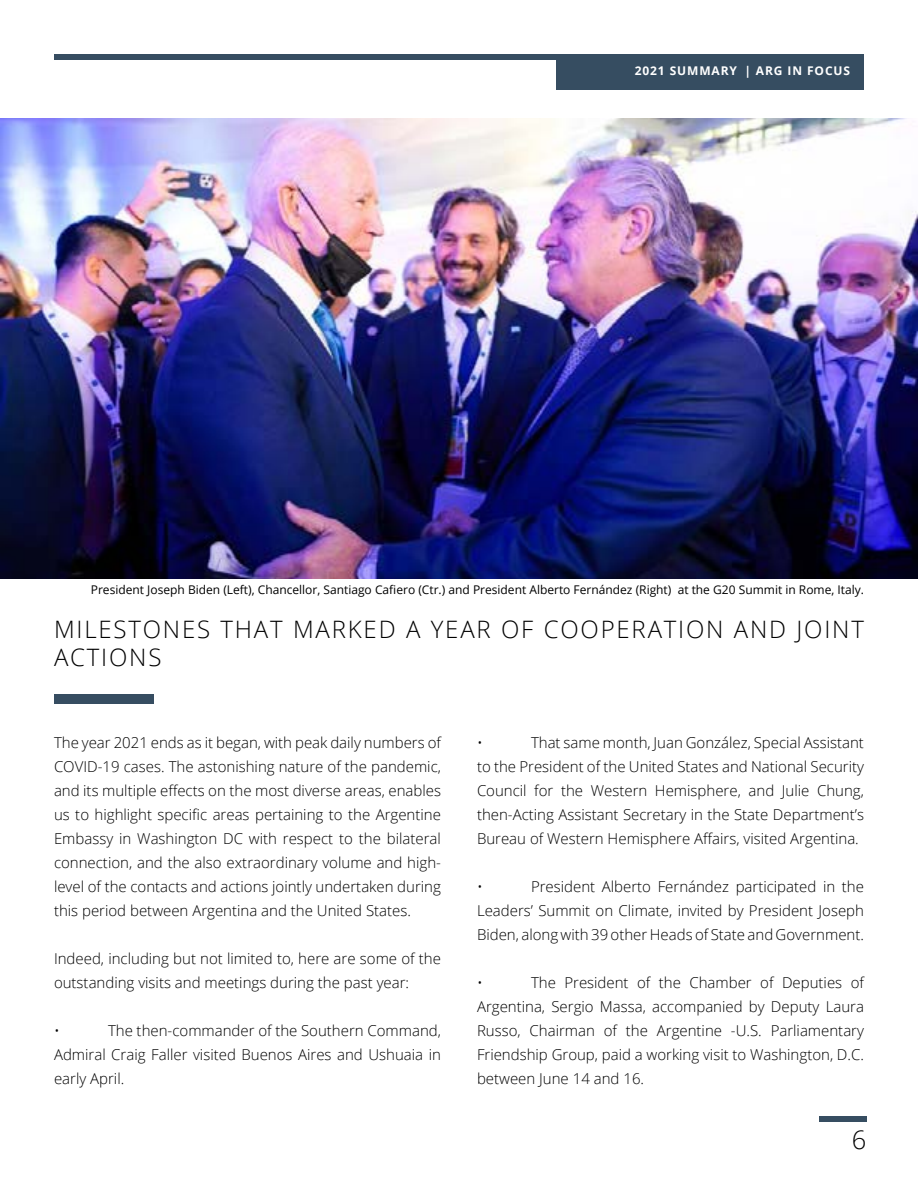
<style>
.page{position:relative;width:918px;height:1188px;background:#fff}
.page>*{position:absolute;margin:0;border:0;box-sizing:border-box;transform-origin:0 0}
.t1{font:300 25.5px "Open Sans";color:#000}
.t2{font:300 24px/28.8px "Open Sans";letter-spacing:.075em;color:#000}
.t3{font:300 15px/24px "Open Sans";color:#000;text-align:justify}
.t4{font:12px "Open Sans";color:#000}
.t5{font:700 12px "Open Sans";letter-spacing:.075em;color:#fff}
</style>
<div class="page">
<div style="left:54px;top:54px;width:810px;height:5px;background:#364d61"></div>
<div style="left:556px;top:54px;width:308px;height:36px;background:#364d61"></div>
<div style="left:819px;top:1116px;width:47px;height:5px;background:#364d61"></div>
<img style="left:0;top:118px;width:918px;height:461px">
<div style="left:54px;top:695px;width:100px;height:9px;background:#364d61"></div>
<p class="t5" style="left:635px;top:62px;width:217px">2021 SU MMARY | ARG IN FOCUS</p>
<p class="t4" style="left:91px;top:582px;width:775px">President Joseph Biden (Left), Chancellor, Santiago Cafiero (Ctr.) and President Alberto Fernández (Right) at the G20 Summit in Rome, Italy.</p>
<h2 class="t2" style="left:54px;top:614px;width:811px">MILESTONES THAT MARKED A YEAR OF COOPERATION AND JOINT<br>ACTIONS</h2>
<p class="t3" style="left:54px;top:730px;width:389px">The year 2021 ends as it began, with peak daily numbers of COVID-19 cases. The astonishing nature of the pandemic, and its multiple effects on the most diverse areas, enables us to highlight specific areas pertaining to the Argentine Embassy in Washington DC with respect to the bilateral connection, and the also extraordinary volume and high&shy;level of the contacts and actions jointly undertaken during this period between Argentina and the United States.</p>
<p class="t3" style="left:54px;top:946px;width:389px">Indeed, including but not limited to, here are some of the outstanding visits and meetings during the past year:</p>
<p class="t3" style="left:54px;top:1018px;width:7px">•</p>
<p class="t3" style="left:54px;top:1018px;width:389px;text-indent:54px">The then-commander of the Southern Command, Admiral Craig Faller visited Buenos Aires and Ushuaia in early April.</p>
<p class="t3" style="left:477px;top:730px;width:389px;text-indent:54px">That same month, Juan González, Special Assistant to the President of the United States and National Security Council for the Western Hemisphere, and Julie Chung, then-Acting Assistant Secretary in the State Department’s Bureau of Western Hemisphere Affairs, visited Argentina.</p>
<p class="t3" style="left:477px;top:874px;width:7px">•</p>
<p class="t3" style="left:477px;top:730px;width:7px">•</p>
<p class="t3" style="left:477px;top:874px;width:389px;text-indent:54px">President Alberto Fernández participated in the Leaders’ Summit on Climate, invited by President Joseph Biden, along with 39 other Heads of State and Government.</p>
<p class="t3" style="left:477px;top:970px;width:7px">•</p>
<p class="t3" style="left:477px;top:970px;width:389px;text-indent:54px">The President of the Chamber of Deputies of Argentina, Sergio Massa, accompanied by Deputy Laura Russo, Chairman of the Argentine -U.S. Parliamentary Friendship Group, paid a working visit to Washington, D.C. between June 14 and 16.</p>
<h1 class="t1" style="left:852px;top:1122px;width:16px">6</h1>
</div>
